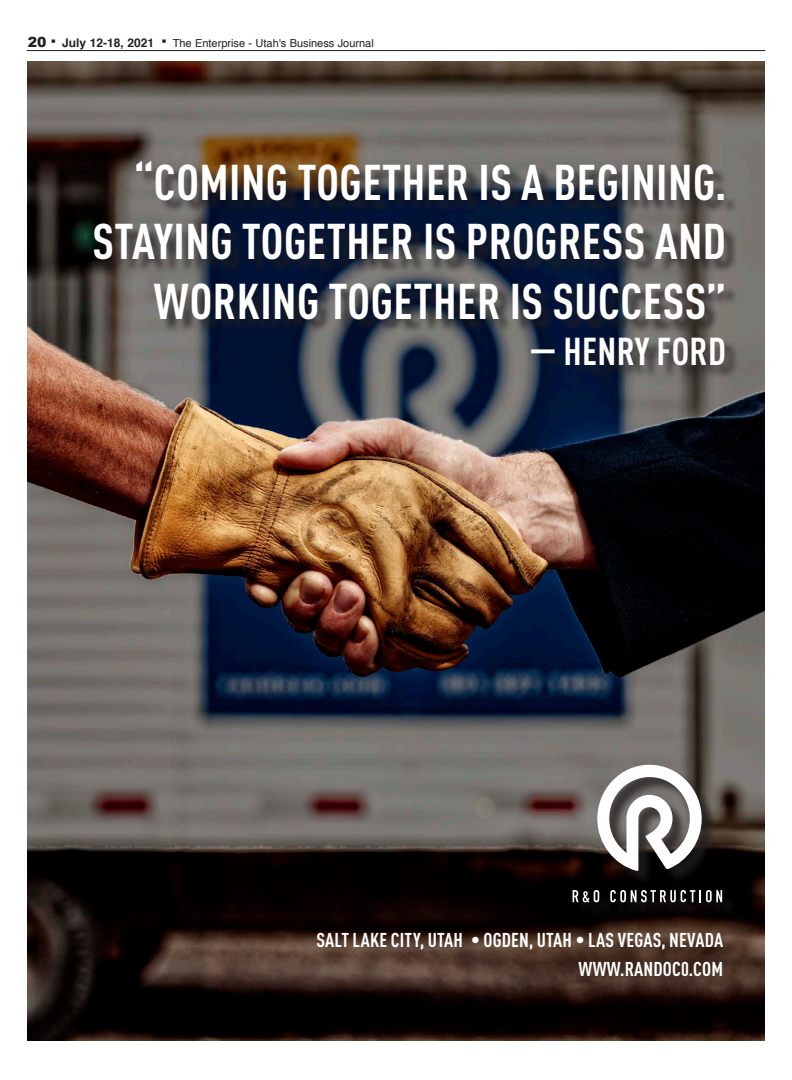
<style>
.page{position:relative;width:792px;height:1080px;background:#fff}
.page>*{position:absolute;margin:0;border:0;box-sizing:border-box;transform-origin:0 0}
.t1{font:700 condensed 49.5px/59.4px "DINOT";letter-spacing:.01em;color:#fff;text-align:right}
.t2{font:700 condensed 38.3px "DINOT";letter-spacing:.01em;color:#fff}
.t3{font:700 condensed 19.8px/29.7px "DINOT";letter-spacing:.01em;color:#fff;text-align:right}
.t4{font:11px "Helvetica";color:#231f20}
.s1{font-family:"Arial";font-weight:900;font-size:14px}
.s2{font-family:"Arial";font-weight:900;font-size:16px}
.s3{font-weight:700;font-size:12px}
</style>
<div class="page">
<hr style="left:27px;top:50px;width:738px;height:1px;background:#231f20">
<img style="left:28px;top:61px;width:736px;height:980px">
<div style="left:574px;top:767px;width:163px;height:151px;background:#231f20;opacity:.75"></div>
<svg style="left:573px;top:890px;width:26px;height:12px"></svg>
<svg style="left:610px;top:890px;width:112px;height:12px"></svg>
<svg style="left:597px;top:765px;width:105px;height:106px"></svg>
<div style="left:96px;top:164px;width:644px;height:216px;background:#231f20;opacity:.75"></div>
<p class="t4" style="left:28px;top:35px;width:347px"><span class="s1">20</span> <span class="s2">·</span> <span class="s3">July 12-18, 2021</span> <span class="s2">·</span> The Enterprise - Utah's Business Journal</p>
<p class="t1" style="left:93px;top:149px;width:635px">“COMING TOGETHER IS A BEGINING.<br>STAYING TOGETHER IS PROGRESS AND<br>WORKING TOGETHER IS SUCCESS”</p>
<p class="t2" style="left:529px;top:323px;width:198px">— HENRY FORD</p>
<p class="t3" style="left:317px;top:923px;width:408px">SALT LAKE CITY, UTAH • OGDEN, UTAH • LAS VEGAS, NEVADA<br>WWW.RANDOC0.COM</p>
</div>
